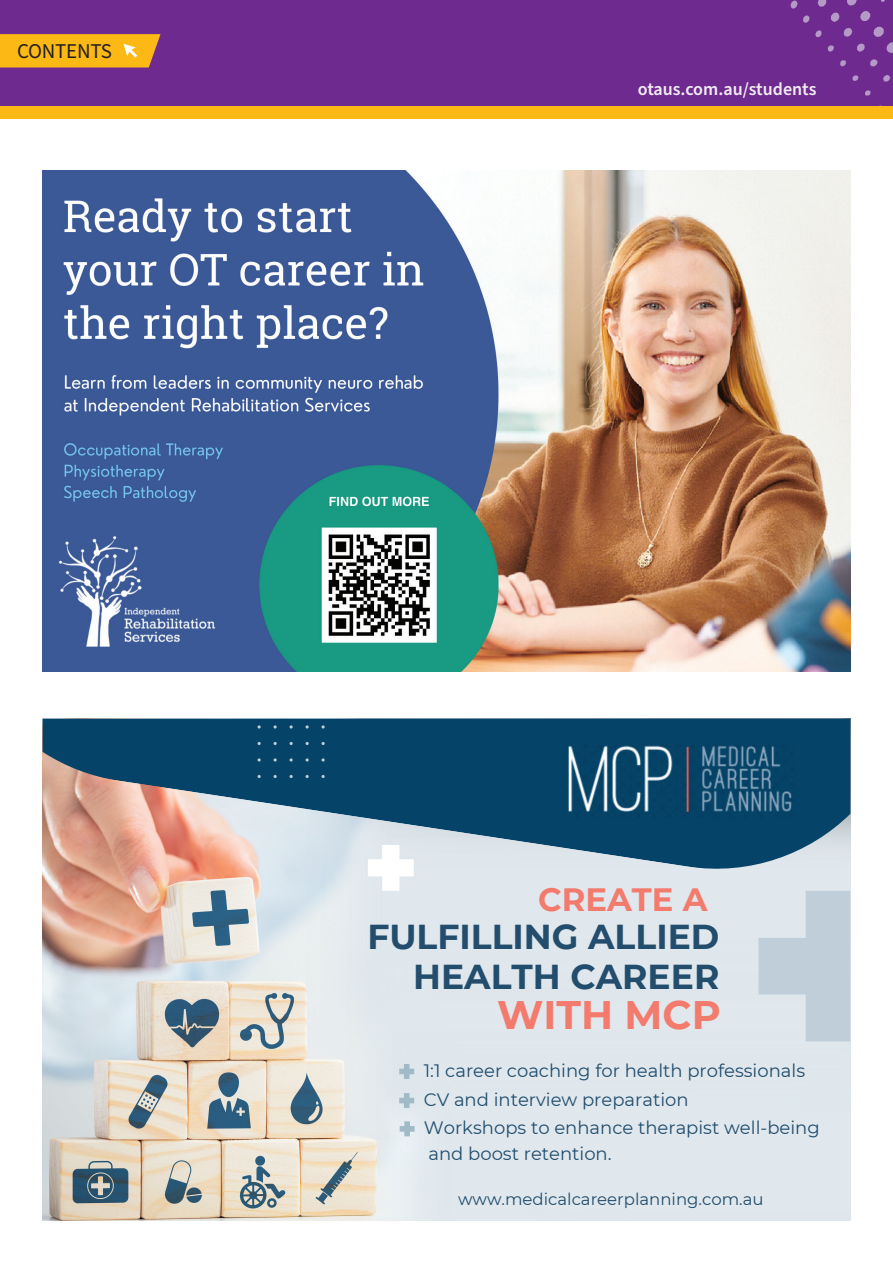
<style>
.page{position:relative;width:893px;height:1263px;background:#fff}
.page>*{position:absolute;margin:0;border:0;box-sizing:border-box;transform-origin:0 0}
.t1{font:700 39.75px "Montserrat";color:#f37b6d}
.t2{font:700 34.5px/40.5px "Montserrat";color:#224d6d;text-align:right}
.t3{font:700 32.25px "Montserrat";color:#f37b6d}
.t4{font:21px "Source Sans Pro";letter-spacing:-.01em;color:#231f20}
.t5{font:18px/28.7px "Montserrat";color:#224d6d}
.t6{font:600 18px "Source Sans Pro";color:#f2ebf4}
.t7{font:16.5px "Montserrat";color:#224d6d}
</style>
<div class="page">
<img style="left:43px;top:170px;width:807px;height:502px">
<img style="left:43px;top:876px;width:334px;height:344px">
<div style="left:307px;top:876px;width:543px;height:183px;background:#e0e8ed"></div>
<svg style="left:43px;top:719px;width:807px;height:157px;background:#5a788b"></svg>
<svg style="left:368px;top:845px;width:46px;height:46px"></svg>
<div style="left:246px;top:719px;width:79px;height:69px;background:#054468"></div>
<div style="left:345px;top:939px;width:413px;height:202px;background:#e0e8ed"></div>
<div style="left:377px;top:1031px;width:473px;height:189px;background:#e0e8ed"></div>
<svg style="left:758px;top:891px;width:92px;height:150px;background:#c9d6df"></svg>
<svg style="left:399px;top:1064px;width:15px;height:15px"></svg>
<svg style="left:399px;top:1093px;width:15px;height:15px"></svg>
<svg style="left:400px;top:1121px;width:15px;height:15px"></svg>
<img style="left:564px;top:743px;width:237px;height:75px">
<div style="left:0;top:0;width:893px;height:106px;background:#6e2a8e"></div>
<img style="left:790px;top:0;width:103px;height:106px">
<div style="left:0;top:106px;width:893px;height:13px;background:#fcb814"></div>
<svg style="left:0;top:34px;width:161px;height:33px;background:#f6b31c"></svg>
<p class="t4" style="left:17px;top:37px;width:96px">CONTENTS</p>
<p class="t6" style="left:638px;top:77px;width:180px">otaus.com.au/students</p>
<h3 class="t3" style="left:538px;top:876px;width:171px">CREATE A</h3>
<h2 class="t2" style="left:367px;top:914px;width:353px">FULFILLING ALLIED<br>HEALTH CAREER</h2>
<h1 class="t1" style="left:497px;top:986px;width:225px">WITH MCP</h1>
<p class="t5" style="left:424px;top:1055px;width:397px">1:1 career coaching for health professionals<br>CV and interview preparation<br>Workshops to enhance therapist well-being</p>
<p class="t5" style="left:428px;top:1139px;width:185px">and boost retention.</p>
<p class="t7" style="left:458px;top:1188px;width:307px">www.medicalcareerplanning.com.au</p>
</div>
